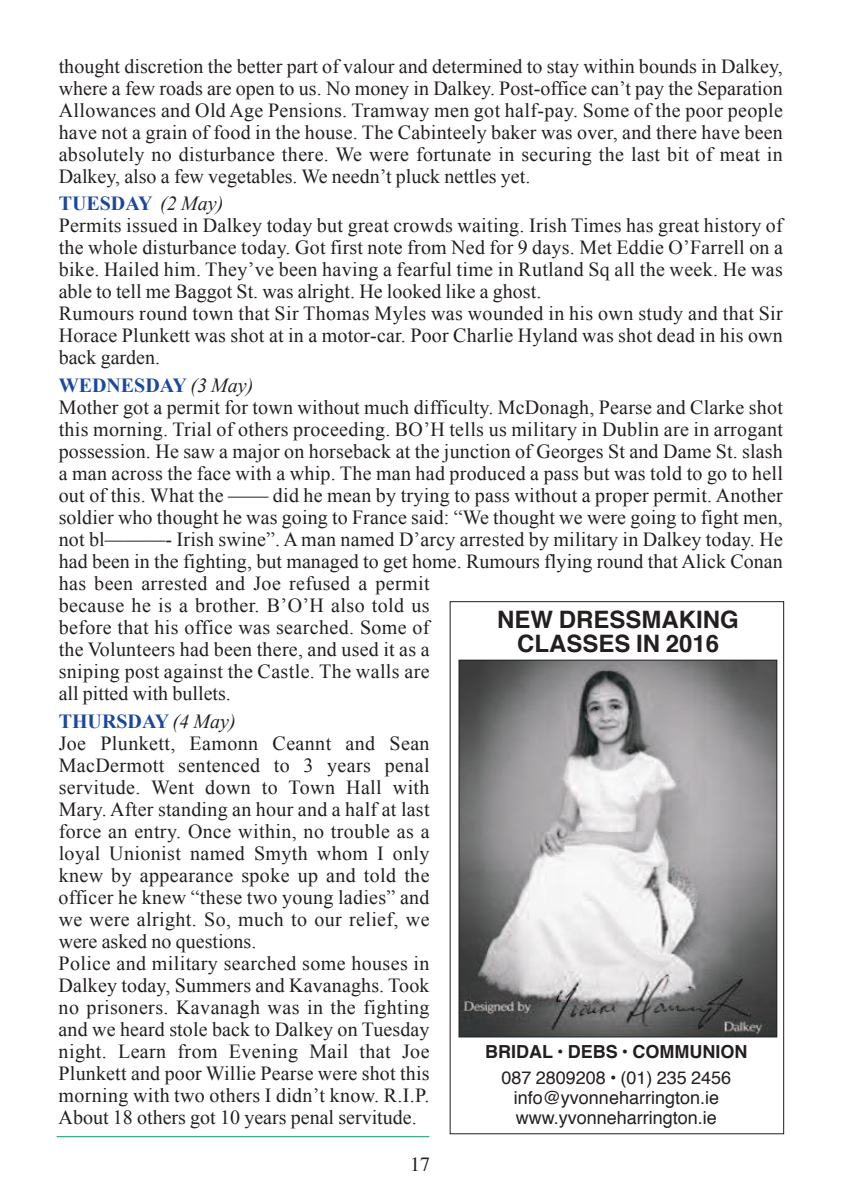
<style>
.page{position:relative;width:842px;height:1191px;background:#fff}
.page>*{position:absolute;margin:0;border:0;box-sizing:border-box;transform-origin:0 0}
.t1{font:700 24px/24px "Helvetica";color:#241f1f;text-align:center}
.t2{font:20px/22px "Times New Roman";letter-spacing:.015em;color:#241f1f}
.t3{font:20px "Times";color:#241f1f}
.t4{font:18px/20px "Helvetica";color:#241f1f;text-align:center}
.t5{font:700 18px "Helvetica";color:#241f1f}
.s1{font-weight:700;color:#1a479f}
.s2{font-style:italic}
</style>
<div class="page">
<hr style="left:57px;top:1136px;width:372px;height:1px;background:#04996d">
<img style="left:461px;top:662px;width:314px;height:373px">
<div style="left:459px;top:660px;width:318px;height:377px;border:1px solid #241f1f"></div>
<p class="t2" style="left:59px;top:55px;width:726px;text-align:justify">thought discretion the better part of valour and determined to stay within bounds in Dalkey, where a few roads are open to us. No money in Dalkey. Post-office can’t pay the Separation Allowances and Old Age Pensions. Tramway men got half-pay. Some of the poor people have not a grain of food in the house. The Cabinteely baker was over, and there have been absolutely no disturbance there. We were fortunate in securing the last bit of meat in Dalkey, also a few vegetables. We needn’t pluck nettles yet.</p>
<p class="t2" style="left:59px;top:192px;width:726px"><span class="s1">TUESDAY</span> <span class="s2">(2 May)<br></span>Permits issued in Dalkey today but great crowds waiting. Irish Times has great history of the whole disturbance today. Got first note from Ned for 9 days. Met Eddie O’Farrell on a bike. Hailed him. They’ve been having a fearful time in Rutland Sq all the week. He was able to tell me Baggot St. was alright. He looked like a ghost.<br>Rumours round town that Sir Thomas Myles was wounded in his own study and that Sir Horace Plunkett was shot at in a motor-car. Poor Charlie Hyland was shot dead in his own back garden.</p>
<p class="t2" style="left:59px;top:374px;width:726px"><span class="s1">WEDNESDAY</span> <span class="s2">(3 May)<br></span>Mother got a permit for town without much difficulty. McDonagh, Pearse and Clarke shot this morning. Trial of others proceeding. BO’H tells us military in Dublin are in arrogant possession. He saw a major on horseback at the junction of Georges St and Dame St. slash a man across the face with a whip. The man had produced a pass but was told to go to hell out of this. What the —— did he mean by trying to pass without a proper permit. Another soldier who thought he was going to France said: “We thought we were going to fight men, not bl———- Irish swine”. A man named D’arcy arrested by military in Dalkey today. He had been in the fighting, but managed to get home. Rumours flying round that Alick Conan has been arrested and Joe refused a permit<br>because he is a brother. B’O’H also told us<br>before that his office was searched. Some of<br>the Volunteers had been there, and used it as a<br>sniping post against the Castle. The walls are<br>all pitted with bullets.</p>
<p class="t2" style="left:59px;top:710px;width:372px"><span class="s1">THURSDAY</span> <span class="s2">(4 May)<br></span>Joe Plunkett, Eamonn Ceannt and Sean MacDermott sentenced to 3 years penal servitude. Went down to Town Hall with Mary. After standing an hour and a half at last force an entry. Once within, no trouble as a loyal Unionist named Smyth whom I only knew by appearance spoke up and told the officer he knew “these two young ladies” and we were alright. So, much to our relief, we were asked no questions.<br>Police and military searched some houses in Dalkey today, Summers and Kavanaghs. Took no prisoners. Kavanagh was in the fighting and we heard stole back to Dalkey on Tuesday night. Learn from Evening Mail that Joe Plunkett and poor Willie Pearse were shot this morning with two others I didn’t know. R.I.P.<br>About 18 others got 10 years penal servitude.</p>
<p class="t1" style="left:497px;top:609px;width:243px">NEW DRESSMAKING<br>CLASSES IN 2016</p>
<p class="t5" style="left:485px;top:1044px;width:264px">BRIDAL • DEBS • COMMUNION</p>
<p class="t4" style="left:501px;top:1068px;width:231px">087 2809208 • (01) 235 2456 info@yvonneharrington.ie www.yvonneharrington.ie</p>
<p class="t3" style="left:410px;top:1156px;width:21px">17</p>
</div>
